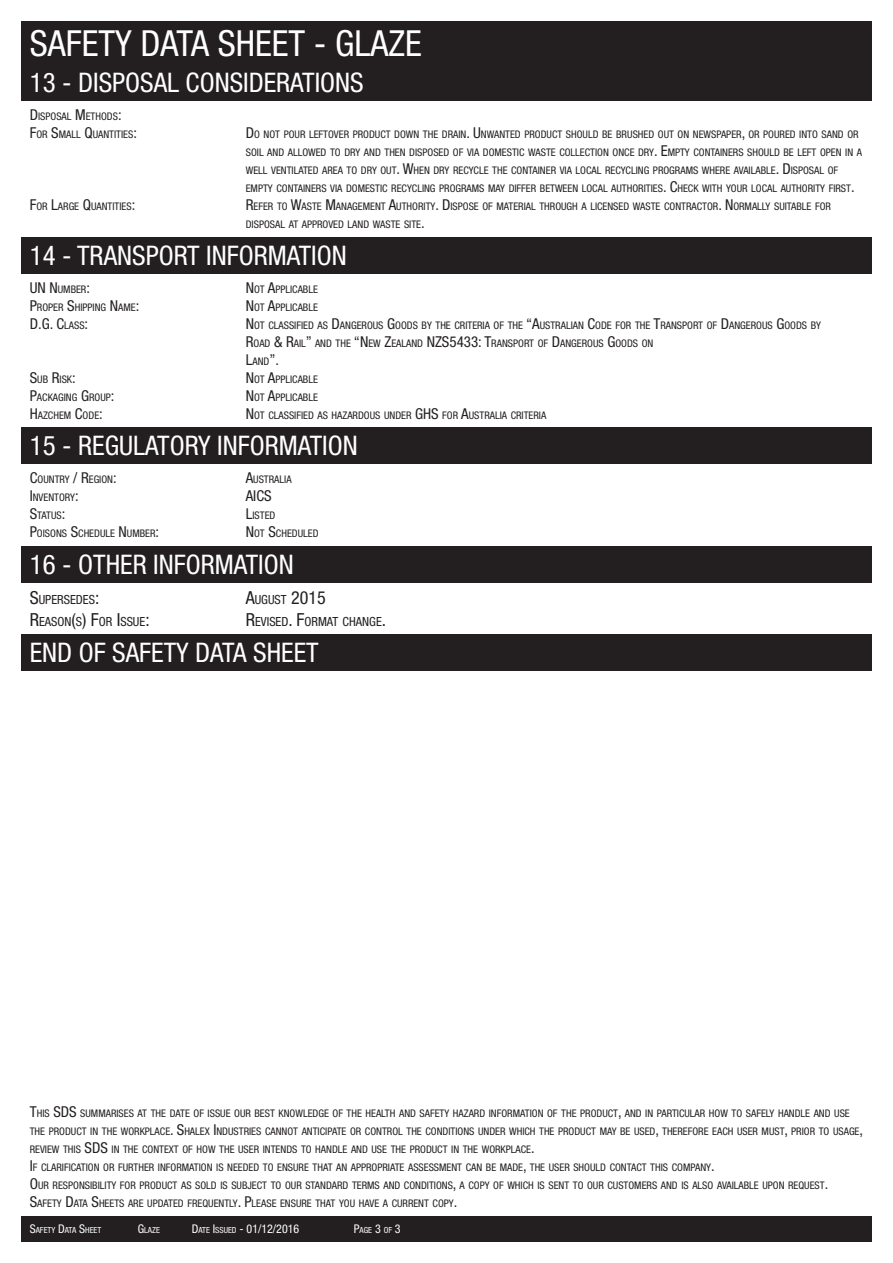
<style>
.page{position:relative;width:893px;height:1263px;background:#fff}
.page>*{position:absolute;margin:0;border:0;box-sizing:border-box;transform-origin:0 0}
.t1{font:condensed 36px "Helvetica Neue LT Std";color:#fff}
.t2{font:condensed 27px "Helvetica Neue LT Std";color:#fff}
.t3{font:condensed 15px "Helvetica Neue LT Std";color:#231f20}
.t4{font:condensed 12.6px "Helvetica Neue LT Std";color:#231f20}
.t5{font:condensed 12px "Helvetica Neue LT Std";color:#fff}
.t6{font:condensed 10.5px/18px "Helvetica Neue LT Std";color:#231f20}
.t7{font:condensed 8.4px "Helvetica Neue LT Std";color:#fff}
.s1{font-size:15px}
.s2{font-size:10.5px}
.s3{font-size:18px}
.s4{font-size:12px}
.s5{font-size:8.4px}
</style>
<div class="page">
<div style="left:21px;top:64px;width:851px;height:37px;background:#231f20"></div>
<div style="left:21px;top:237px;width:851px;height:36px;background:#231f20"></div>
<div style="left:21px;top:427px;width:851px;height:37px;background:#231f20"></div>
<div style="left:21px;top:546px;width:851px;height:37px;background:#231f20"></div>
<div style="left:21px;top:634px;width:851px;height:37px;background:#231f20"></div>
<div style="left:21px;top:21px;width:851px;height:43px;background:#231f20"></div>
<div style="left:21px;top:1216px;width:851px;height:26px;background:#231f20"></div>
<p class="t1" style="left:30px;top:22px;width:393px">SAFETY DATA SHEET - GLAZE</p>
<p class="t2" style="left:30px;top:67px;width:335px">13 - DISPOSAL CONSIDERATIONS</p>
<p class="t6" style="left:30px;top:108px;width:150px"><span class="s1">D</span> ISPOSAL <span class="s1">M</span> ETHODS<span class="s1">:<br>F</span>OR <span class="s1">S</span>MALL <span class="s1">Q</span>UANTITIES<span class="s1">: D</span></p>
<p class="t6" style="left:254px;top:126px;width:606px">O NOT POUR LEFTOVER PRODUCT DOWN THE DRAIN<span class="s1">. U</span>NWANTED PRODUCT SHOULD BE BRUSHED OUT ON NEWSPAPER<span class="s1">,</span> OR POURED INTO SAND OR</p>
<p class="t6" style="left:246px;top:144px;width:618px">SOIL AND ALLOWED TO DRY AND THEN DISPOSED OF VIA DOMESTIC WASTE COLLECTION ONCE DRY<span class="s1">. E</span>MPTY CONTAINERS SHOULD BE LEFT OPEN IN A</p>
<p class="t6" style="left:246px;top:162px;width:594px">WELL VENTILATED AREA TO DRY OUT<span class="s1">. W</span>HEN DRY RECYCLE THE CONTAINER VIA LOCAL RECYCLING PROGRAMS WHERE AVAILABLE<span class="s1">. D</span> ISPOSAL OF</p>
<p class="t6" style="left:246px;top:180px;width:610px">EMPTY CONTAINERS VIA DOMESTIC RECYCLING PROGRAMS MAY DIFFER BETWEEN LOCAL AUTHORITIES<span class="s1">. C</span>HECK WITH YOUR LOCAL AUTHORITY FIRST<span class="s1">.</span></p>
<p class="t6" style="left:30px;top:198px;width:148px"><span class="s1">F</span>OR <span class="s1">L</span>ARGE <span class="s1">Q</span>UANTITIES<span class="s1">: R</span></p>
<p class="t6" style="left:254px;top:198px;width:579px">EFER TO <span class="s1">W</span>ASTE <span class="s1">M</span>ANAGEMENT <span class="s1">A</span>UTHORITY<span class="s1">. D</span> ISPOSE OF MATERIAL THROUGH A LICENSED WASTE CONTRACTOR<span class="s1">. N</span>ORMALLY SUITABLE FOR</p>
<p class="t6" style="left:246px;top:216px;width:180px">DISPOSAL AT APPROVED LAND WASTE SITE<span class="s1">.</span></p>
<p class="t2" style="left:30px;top:240px;width:319px">14 - TRANSPORT INFORMATION</p>
<p class="t6" style="left:30px;top:280px;width:62px"><span class="s1">UN N</span>UMBER<span class="s1">:</span></p>
<p class="t6" style="left:246px;top:280px;width:74px"><span class="s1">N</span>OT <span class="s1">A</span>PPLICABLE</p>
<p class="t6" style="left:30px;top:298px;width:111px"><span class="s1">P</span>ROPER <span class="s1">S</span>HIPPING <span class="s1">N</span>AME<span class="s1">:</span></p>
<p class="t6" style="left:246px;top:298px;width:74px"><span class="s1">N</span>OT <span class="s1">A</span>PPLICABLE</p>
<p class="t3" style="left:30px;top:315px;width:60px">D.G. C<span class="s2">LASS</span>:</p>
<p class="t6" style="left:246px;top:316px;width:577px"><span class="s1">N</span>OT CLASSIFIED AS <span class="s1">D</span>ANGEROUS <span class="s1">G</span>OODS BY THE CRITERIA OF THE <span class="s1">“A</span>USTRALIAN <span class="s1">C</span>ODE FOR THE <span class="s1">T</span>RANSPORT OF <span class="s1">D</span>ANGEROUS <span class="s1">G</span>OODS BY</p>
<p class="t3" style="left:30px;top:333px;width:46px">R</p>
<p class="t6" style="left:254px;top:334px;width:400px">OAD <span class="s1">&amp; R</span>AIL<span class="s1">”</span> AND THE <span class="s1">“N</span>EW <span class="s1">Z</span>EALAND <span class="s1">NZS5433: T</span>RANSPORT OF <span class="s1">D</span>ANGEROUS <span class="s1">G</span>OODS ON</p>
<p class="t3" style="left:30px;top:351px;width:46px">L</p>
<p class="t6" style="left:252px;top:352px;width:28px">AND<span class="s1">”.</span></p>
<p class="t6" style="left:30px;top:370px;width:48px"><span class="s1">S</span>UB <span class="s1">R</span>ISK<span class="s1">:</span></p>
<p class="t6" style="left:246px;top:370px;width:74px"><span class="s1">N</span>OT <span class="s1">A</span>PPLICABLE</p>
<p class="t6" style="left:30px;top:388px;width:86px"><span class="s1">P</span>ACKAGING <span class="s1">G</span>ROUP<span class="s1">:</span></p>
<p class="t6" style="left:246px;top:388px;width:74px"><span class="s1">N</span>OT <span class="s1">A</span>PPLICABLE</p>
<p class="t6" style="left:30px;top:406px;width:75px"><span class="s1">H</span>AZCHEM <span class="s1">C</span>ODE<span class="s1">:</span></p>
<p class="t6" style="left:246px;top:406px;width:302px"><span class="s1">N</span>OT CLASSIFIED AS HAZARDOUS UNDER <span class="s1">GHS</span> FOR <span class="s1">A</span>USTRALIA CRITERIA</p>
<p class="t2" style="left:30px;top:430px;width:329px">15 - REGULATORY INFORMATION</p>
<p class="t6" style="left:30px;top:470px;width:122px"><span class="s1">C</span>OUNTRY <span class="s1">/ R</span>EGION<span class="s1">: A</span></p>
<p class="t6" style="left:253px;top:470px;width:40px">USTRALIA</p>
<p class="t6" style="left:30px;top:488px;width:74px"><span class="s1">I</span> NVENTORY<span class="s1">: AICS</span></p>
<p class="t6" style="left:30px;top:506px;width:74px"><span class="s1">S</span>TATUS<span class="s1">: L</span></p>
<p class="t6" style="left:252px;top:506px;width:24px">ISTED</p>
<p class="t6" style="left:30px;top:524px;width:131px"><span class="s1">P</span>OISONS <span class="s1">S</span>CHEDULE <span class="s1">N</span>UMBER<span class="s1">:</span></p>
<p class="t6" style="left:246px;top:524px;width:74px"><span class="s1">N</span>OT <span class="s1">S</span>CHEDULED</p>
<p class="t2" style="left:30px;top:549px;width:265px">16 - OTHER INFORMATION</p>
<p class="t4" style="left:30px;top:592px;width:113px"><span class="s3">S</span>UPERSEDES<span class="s3">: A</span></p>
<p class="t4" style="left:255px;top:592px;width:72px">UGUST <span class="s3">2015</span></p>
<p class="t4" style="left:30px;top:614px;width:159px"><span class="s3">R</span>EASON<span class="s3">(</span>S<span class="s3">) F</span>OR <span class="s3">I</span> SSUE<span class="s3">: R</span></p>
<p class="t4" style="left:255px;top:614px;width:133px">EVISED<span class="s3">. F</span>ORMAT CHANGE<span class="s3">.</span></p>
<p class="t2" style="left:30px;top:637px;width:290px">END OF SAFETY DATA SHEET</p>
<p class="t3" style="left:30px;top:1103px;width:33px">T<span class="s2">HIS</span> SDS</p>
<p class="t6" style="left:30px;top:1105px;width:835px;text-indent:51px">SUMMARISES AT THE DATE OF ISSUE OUR BEST KNOWLEDGE OF THE HEALTH AND SAFETY HAZARD INFORMATION OF THE PRODUCT<span class="s1">,</span> AND IN PARTICULAR HOW TO SAFELY HANDLE AND USE<br>THE PRODUCT IN THE WORKPLACE<span class="s1">. S</span>HALEX <span class="s1">I</span> NDUSTRIES CANNOT ANTICIPATE OR CONTROL THE CONDITIONS UNDER WHICH THE PRODUCT MAY BE USED<span class="s1">,</span> THEREFORE EACH USER MUST<span class="s1">,</span> PRIOR TO USAGE<span class="s1">,<br></span>REVIEW THIS <span class="s1">SDS</span></p>
<p class="t6" style="left:112px;top:1141px;width:425px">IN THE CONTEXT OF HOW THE USER INTENDS TO HANDLE AND USE THE PRODUCT IN THE WORKPLACE<span class="s1">.</span></p>
<p class="t6" style="left:30px;top:1159px;width:686px"><span class="s1">I</span> F CLARIFICATION OR FURTHER INFORMATION IS NEEDED TO ENSURE THAT AN APPROPRIATE ASSESSMENT CAN BE MADE<span class="s1">,</span> THE USER SHOULD CONTACT THIS COMPANY<span class="s1">.</span></p>
<p class="t6" style="left:30px;top:1177px;width:800px"><span class="s1">O</span>UR RESPONSIBILITY FOR PRODUCT AS SOLD IS SUBJECT TO OUR STANDARD TERMS AND CONDITIONS<span class="s1">,</span> A COPY OF WHICH IS SENT TO OUR CUSTOMERS AND IS ALSO AVAILABLE UPON REQUEST<span class="s1">.</span></p>
<p class="t6" style="left:30px;top:1195px;width:429px"><span class="s1">S</span>AFETY <span class="s1">D</span>ATA <span class="s1">S</span>HEETS ARE UPDATED FREQUENTLY<span class="s1">. P</span>LEASE ENSURE THAT YOU HAVE A CURRENT COPY<span class="s1">.</span></p>
<p class="t7" style="left:30px;top:1225px;width:73px"><span class="s4">S</span>AFETY <span class="s4">D</span>ATA <span class="s4">S</span>HEET</p>
<p class="t7" style="left:138px;top:1225px;width:43px"><span class="s4">G</span>LAZE <span class="s4">D</span></p>
<p class="t5" style="left:198px;top:1222px;width:102px"><span class="s5">ATE</span> I<span class="s5">SSUED</span> - 01/12/2016</p>
<p class="t7" style="left:354px;top:1225px;width:48px"><span class="s4">P</span>AGE <span class="s4">3</span> OF <span class="s4">3</span></p>
</div>
